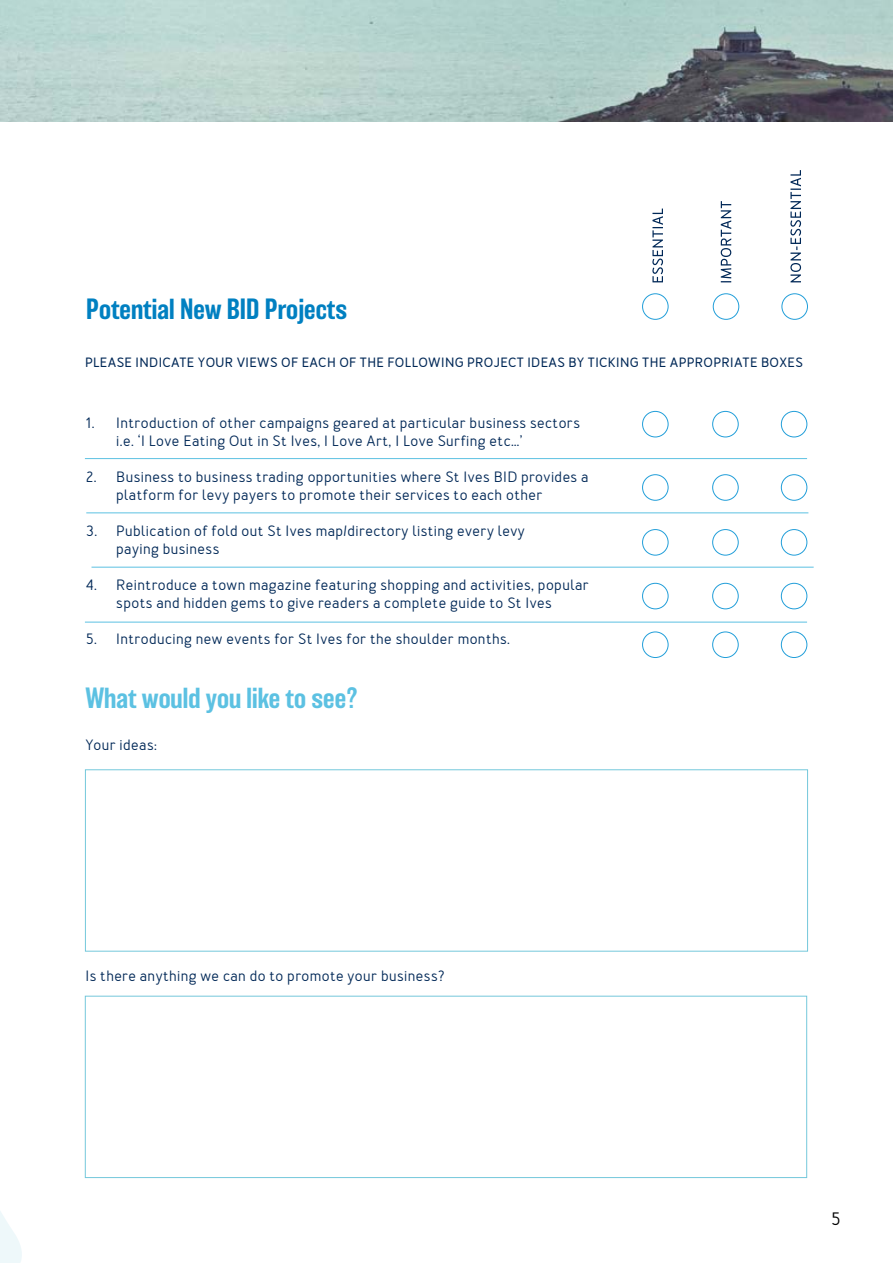
<style>
.page{position:relative;width:893px;height:1263px;background:#fff}
.page>*{position:absolute;margin:0;border:0;box-sizing:border-box;transform-origin:0 0}
.t1{font:500 27px "Balboa";color:#0080c1}
.t2{font:500 27px "Balboa";color:#5cc1e2}
.t3{font:500 18px "Merlo";color:#000}
.t4{font:500 15px/18px "Merlo";letter-spacing:.03em;color:#002857}
.t5{font:700 13.5px "Merlo";letter-spacing:.03em;color:#002857}
</style>
<div class="page">
<svg style="left:0;top:1211px;width:22px;height:52px"></svg>
<hr style="left:85px;top:458px;width:722px;height:1px;background:#5cc1e2">
<hr style="left:86px;top:512px;width:722px;height:1px;background:#5cc1e2">
<hr style="left:92px;top:567px;width:722px;height:1px;background:#5cc1e2">
<hr style="left:85px;top:622px;width:722px;height:1px;background:#5cc1e2">
<img style="left:0;top:0;width:893px;height:121px">
<div style="left:85px;top:769px;width:723px;height:182px;border:1px solid #74c8db"></div>
<div style="left:85px;top:996px;width:722px;height:182px;border:1px solid #74c8db"></div>
<div style="left:712px;top:411px;width:27px;height:26px;border:1px solid #219ed9;border-radius:50%"></div>
<div style="left:642px;top:411px;width:27px;height:26px;border:1px solid #219ed9;border-radius:50%"></div>
<div style="left:781px;top:411px;width:26px;height:26px;border:1px solid #219ed9;border-radius:50%"></div>
<div style="left:712px;top:474px;width:27px;height:27px;border:1px solid #219ed9;border-radius:50%"></div>
<div style="left:642px;top:474px;width:27px;height:27px;border:1px solid #219ed9;border-radius:50%"></div>
<div style="left:781px;top:474px;width:26px;height:27px;border:1px solid #219ed9;border-radius:50%"></div>
<div style="left:712px;top:529px;width:27px;height:27px;border:1px solid #219ed9;border-radius:50%"></div>
<div style="left:642px;top:529px;width:27px;height:27px;border:1px solid #219ed9;border-radius:50%"></div>
<div style="left:781px;top:529px;width:26px;height:27px;border:1px solid #219ed9;border-radius:50%"></div>
<div style="left:712px;top:583px;width:27px;height:26px;border:1px solid #219ed9;border-radius:50%"></div>
<div style="left:642px;top:583px;width:27px;height:26px;border:1px solid #219ed9;border-radius:50%"></div>
<div style="left:781px;top:583px;width:26px;height:26px;border:1px solid #219ed9;border-radius:50%"></div>
<div style="left:712px;top:631px;width:27px;height:27px;border:1px solid #219ed9;border-radius:50%"></div>
<div style="left:642px;top:631px;width:27px;height:27px;border:1px solid #219ed9;border-radius:50%"></div>
<div style="left:781px;top:631px;width:26px;height:27px;border:1px solid #219ed9;border-radius:50%"></div>
<svg style="left:790px;top:170px;width:11px;height:112px"></svg>
<svg style="left:721px;top:201px;width:10px;height:81px"></svg>
<svg style="left:652px;top:209px;width:11px;height:73px"></svg>
<div style="left:713px;top:293px;width:26px;height:27px;border:1px solid #219ed9;border-radius:50%"></div>
<div style="left:781px;top:293px;width:27px;height:27px;border:1px solid #219ed9;border-radius:50%"></div>
<div style="left:642px;top:293px;width:27px;height:27px;border:1px solid #219ed9;border-radius:50%"></div>
<h1 class="t1" style="left:86px;top:294px;width:262px">Potential New BID Projects</h1>
<p class="t5" style="left:85px;top:354px;width:719px">PLEASE INDICATE YOUR VIEWS OF EACH OF THE FOLLOWING PROJECT IDEAS BY TICKING THE APPROPRIATE BOXES</p>
<p class="t4" style="left:116px;top:414px;width:465px;text-indent:-30px">1. Introduction of other campaigns geared at particular business sectors i.e. ‘I Love Eating Out in St Ives, I Love Art, I Love Surfing etc…’</p>
<p class="t4" style="left:116px;top:468px;width:474px;text-indent:-30px">2. Business to business trading opportunities where St Ives BID provides a platform for levy payers to promote their services to each other</p>
<p class="t4" style="left:116px;top:522px;width:410px;text-indent:-30px">3. Publication of fold out St Ives map/directory listing every levy paying business</p>
<p class="t4" style="left:86px;top:576px;width:504px;text-align:center">4. Reintroduce a town magazine featuring shopping and activities, popular spots and hidden gems to give readers a complete guide to St Ives</p>
<p class="t4" style="left:86px;top:630px;width:425px">5. Introducing new events for St Ives for the shoulder months.</p>
<h1 class="t2" style="left:85px;top:683px;width:274px">What would you like to see?</h1>
<p class="t4" style="left:85px;top:736px;width:73px">Your ideas:</p>
<p class="t4" style="left:85px;top:967px;width:360px">Is there anything we can do to promote your business?</p>
<p class="t3" style="left:831px;top:1208px;width:10px">5</p>
</div>
